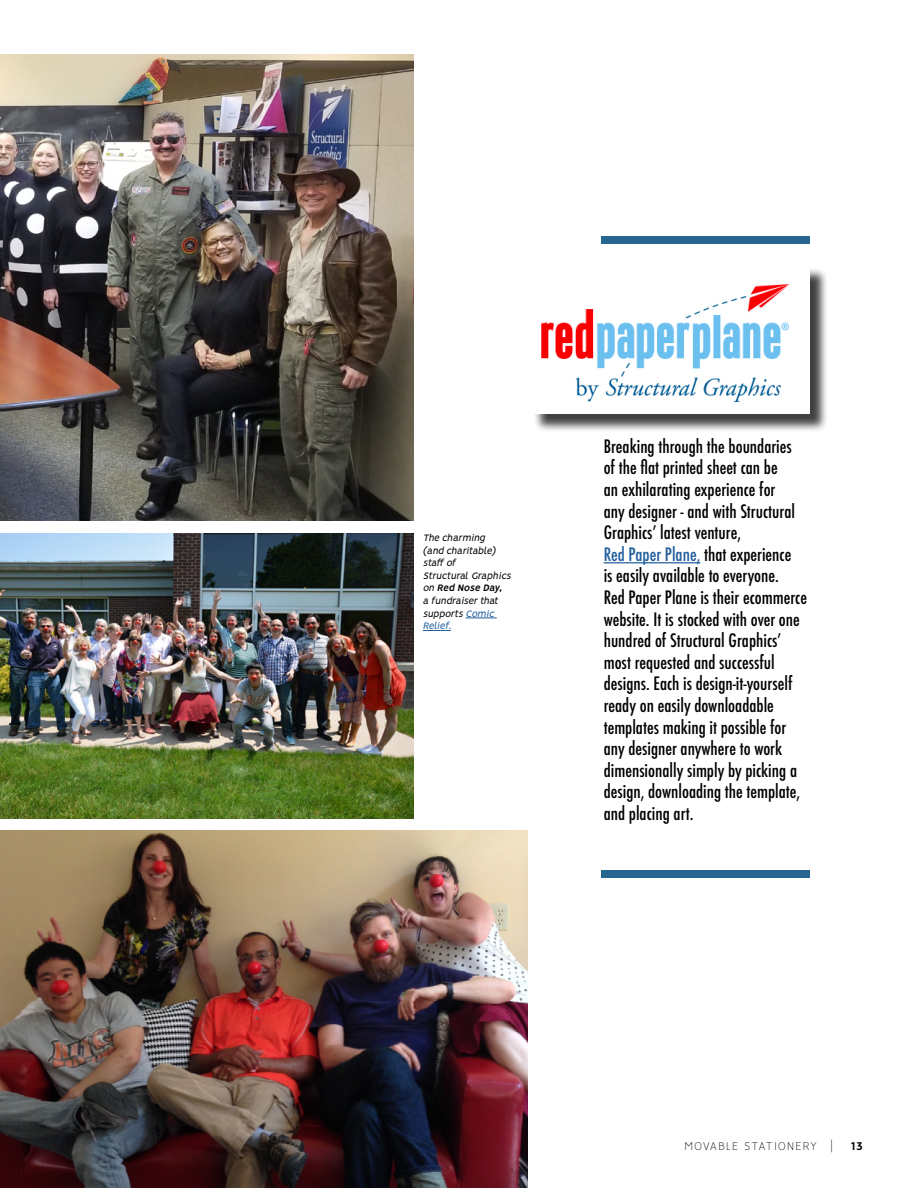
<style>
.page{position:relative;width:918px;height:1188px;background:#fff}
.page>*{position:absolute;margin:0;border:0;box-sizing:border-box;transform-origin:0 0}
.t1{font:500 condensed 18px/21.6px "Futura";color:#000}
.t2{font:100 12.75px "Vision";letter-spacing:.09em;color:#000}
.t3{font:700 12.75px "Vision";color:#000}
.t4{font:italic 10.5px/12.6px "Vision";color:#000}
.s1{font-weight:700}
.s2{color:#215e9e}
</style>
<div class="page">
<hr style="left:604px;top:562px;width:96px;height:1px;background:#215e9e">
<div style="left:533px;top:267px;width:296px;height:165px;background:#000;opacity:.75"></div>
<img style="left:533px;top:267px;width:277px;height:147px">
<img style="left:0;top:534px;width:413px;height:285px">
<img style="left:0;top:54px;width:413px;height:467px">
<img style="left:0;top:831px;width:527px;height:357px">
<hr style="left:466px;top:618px;width:31px;height:1px;background:#215e9e">
<svg style="left:423px;top:630px;width:28px;height:1px"></svg>
<div style="left:602px;top:236px;width:208px;height:8px;background:#27678f"></div>
<div style="left:602px;top:870px;width:208px;height:8px;background:#27678f"></div>
<p class="t4" style="left:423px;top:532px;width:92px">The charming<br>(and charitable) staff of<br>StructuralGraphics on <span class="s1">Red Nose Day, </span>a fundraiserthat supports <span class="s2">Comic<br>Relief.</span></p>
<p class="t1" style="left:604px;top:436px;width:205px">Breaking through the boundaries of the flat printed sheet can be<br>an exhilarating experience for<br>any designer - and with Structural<br>Graphics’ latest venture,<br><span class="s2">Red Paper Plane,</span> that experience<br>is easily available to everyone.<br>Red Paper Plane is their ecommerce website. It is stocked with over one hundred of Structural Graphics’ most requested and successful designs. Each is design-it-yourself ready on easily downloadable templates making it possible for any designer anywhere to work dimensionally simply by picking a design, downloading the template, and placing art.</p>
<p class="t2" style="left:684px;top:1139px;width:149px">MOVABLE STATIONERY |</p>
<p class="t3" style="left:851px;top:1138px;width:14px">13</p>
</div>
